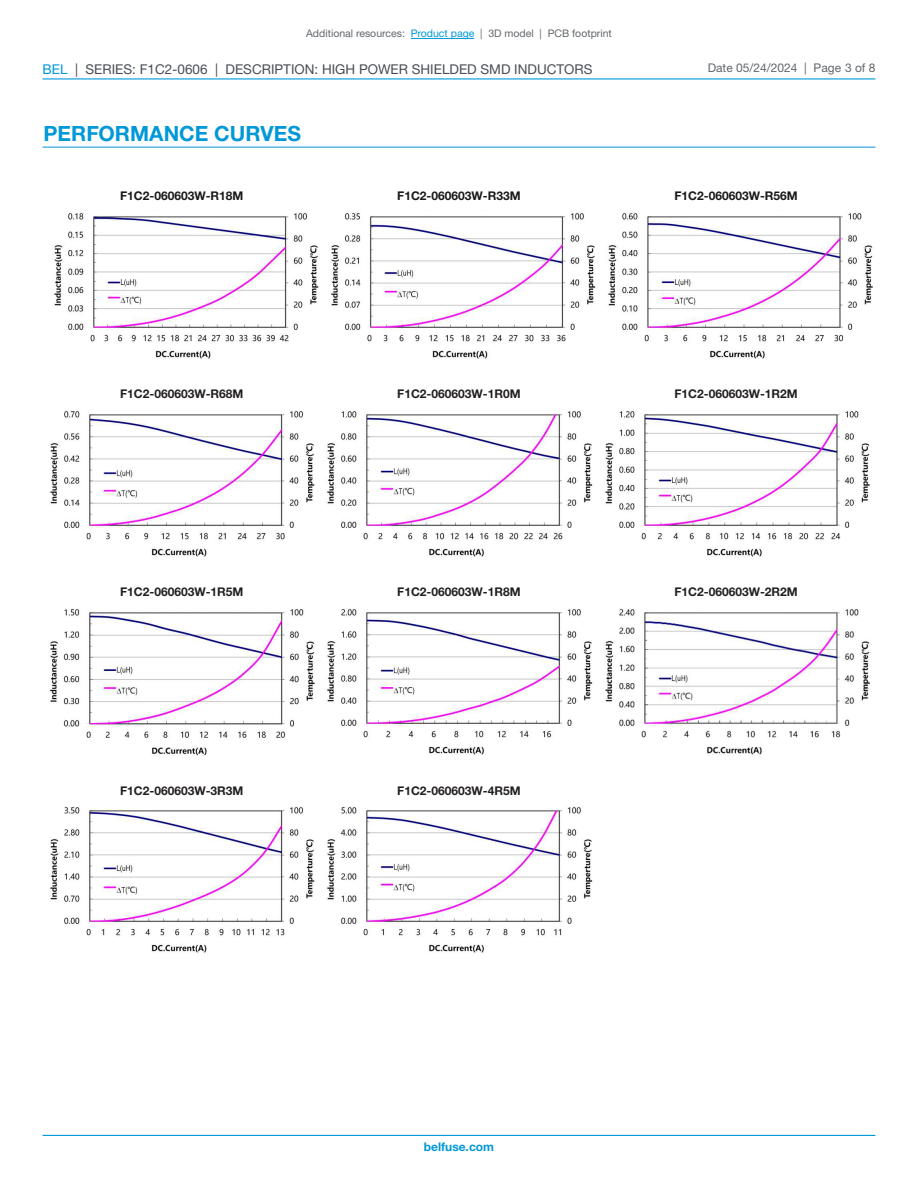
<style>
.page{position:relative;width:918px;height:1188px;background:#fff}
.page>*{position:absolute;margin:0;border:0;box-sizing:border-box;transform-origin:0 0}
.t1{font:700 21px "Helvetica Neue LT Pro";color:#0098d8}
.t2{font:13.5px "Helvetica Neue LT Pro";color:#484d55}
.t3{font:700 12px "Helvetica Neue LT Pro";color:#231f20}
.t4{font:700 12px "Helvetica Neue LT Pro";color:#191919}
.t5{font:12px "Helvetica Neue LT Pro";color:#63676b}
.t6{font:700 12px "Helvetica Neue LT Pro";color:#0098d8}
.t7{font:10.5px "Helvetica Neue LT Pro";color:#63676b}
.s1{color:#0098d8}
</style>
<div class="page">
<hr style="left:43px;top:1135px;width:832px;height:1px;background:#0098d8">
<hr style="left:411px;top:38px;width:63px;height:1px;background:#0098d8">
<hr style="left:43px;top:78px;width:832px;height:2px;background:#0098d8">
<hr style="left:43px;top:147px;width:832px;height:1px;background:#0098d8">
<img style="left:54px;top:212px;width:265px;height:147px">
<img style="left:331px;top:213px;width:265px;height:146px">
<img style="left:608px;top:213px;width:265px;height:146px">
<img style="left:50px;top:411px;width:265px;height:146px">
<img style="left:327px;top:411px;width:266px;height:146px">
<img style="left:605px;top:410px;width:265px;height:147px">
<img style="left:50px;top:609px;width:265px;height:147px">
<img style="left:327px;top:609px;width:266px;height:146px">
<img style="left:605px;top:609px;width:265px;height:146px">
<img style="left:50px;top:807px;width:265px;height:146px">
<img style="left:327px;top:807px;width:266px;height:146px">
<p class="t7" style="left:306px;top:27px;width:307px">Additional resources: <span class="s1">Product page</span> | 3D model | PCB footprint</p>
<p class="t2" style="left:43px;top:60px;width:552px"><span class="s1">BEL</span> | SERIES: F1C2-0606 | DESCRIPTION: HIGH POWER SHIELDED SMD INDUCTORS</p>
<p class="t1" style="left:44px;top:120px;width:259px">PERFORMANCE CURVES</p>
<p class="t5" style="left:708px;top:61px;width:169px">Date 05/24/2024 | Page 3 of 8</p>
<p class="t4" style="left:120px;top:188px;width:125px">F1C2-060603W-R18M</p>
<p class="t4" style="left:397px;top:188px;width:125px">F1C2-060603W-R33M</p>
<p class="t4" style="left:674px;top:188px;width:125px">F1C2-060603W-R56M</p>
<p class="t3" style="left:120px;top:386px;width:125px">F1C2-060603W-R68M</p>
<p class="t3" style="left:397px;top:386px;width:125px">F1C2-060603W-1R0M</p>
<p class="t3" style="left:674px;top:386px;width:125px">F1C2-060603W-1R2M</p>
<p class="t3" style="left:120px;top:584px;width:125px">F1C2-060603W-1R5M</p>
<p class="t3" style="left:397px;top:584px;width:125px">F1C2-060603W-1R8M</p>
<p class="t3" style="left:674px;top:584px;width:125px">F1C2-060603W-2R2M</p>
<p class="t3" style="left:120px;top:783px;width:125px">F1C2-060603W-3R3M</p>
<p class="t3" style="left:397px;top:783px;width:125px">F1C2-060603W-4R5M</p>
<p class="t6" style="left:424px;top:1139px;width:72px">belfuse.com</p>
</div>
